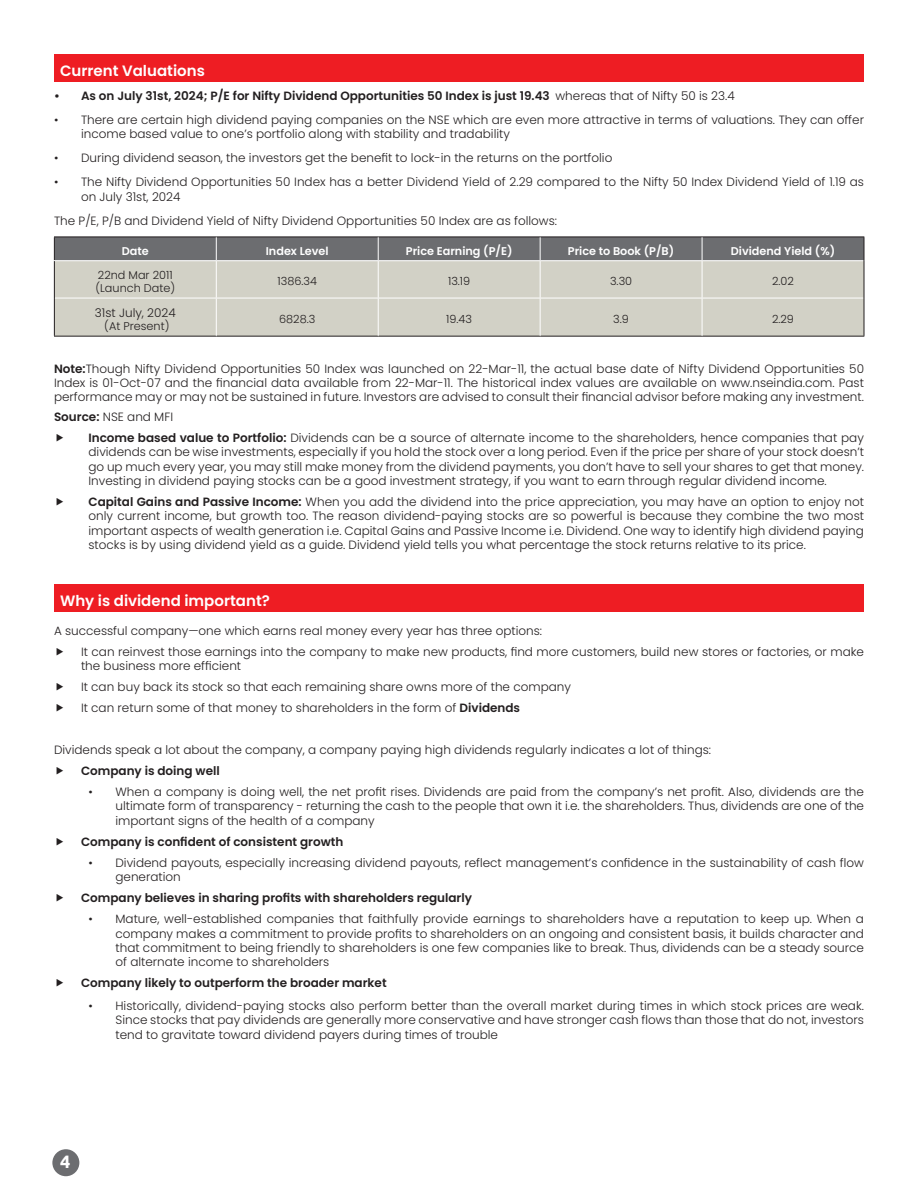
<style>
.page{position:relative;width:918px;height:1188px;background:#fff}
.page>*{position:absolute;margin:0;border:0;box-sizing:border-box;transform-origin:0 0}
.t1{font:700 18px "Ubuntu";color:#fff}
.t2{font:600 15px "Poppins";color:#fff}
.t3{font:300 12px/14.4px "Poppins";color:#231f20;text-align:justify}
.t4{font:600 12px "Poppins";color:#231f20}
.t5{font:300 11.25px "Poppins";color:#231f20}
.t6{font:600 11.25px "Poppins";color:#fff}
.s1{font-weight:300}
.s2{font-weight:600}
</style>
<div class="page">
<div style="left:52px;top:1149px;width:27px;height:27px;background:#6c6d70;border-radius:50%"></div>
<div style="left:54px;top:54px;width:810px;height:28px;background:#ee1d23"></div>
<div style="left:55px;top:261px;width:809px;height:75px;background:#d2d1c6"></div>
<hr style="left:54px;top:336px;width:162px;height:1px;background:#231f20">
<hr style="left:216px;top:336px;width:162px;height:1px;background:#231f20">
<hr style="left:378px;top:336px;width:162px;height:1px;background:#231f20">
<hr style="left:540px;top:336px;width:162px;height:1px;background:#231f20">
<hr style="left:702px;top:336px;width:162px;height:1px;background:#231f20">
<hr style="left:55px;top:298px;width:161px;height:1px;background:#fff">
<hr style="left:216px;top:298px;width:162px;height:1px;background:#fff">
<hr style="left:378px;top:298px;width:162px;height:1px;background:#fff">
<hr style="left:540px;top:298px;width:162px;height:1px;background:#fff">
<hr style="left:702px;top:298px;width:162px;height:1px;background:#fff">
<hr style="left:216px;top:261px;width:1px;height:37px;background:#fff">
<hr style="left:378px;top:261px;width:1px;height:37px;background:#fff">
<hr style="left:540px;top:261px;width:1px;height:37px;background:#fff">
<hr style="left:702px;top:261px;width:1px;height:37px;background:#fff">
<hr style="left:216px;top:298px;width:1px;height:38px;background:#fff">
<hr style="left:378px;top:298px;width:1px;height:38px;background:#fff">
<hr style="left:540px;top:298px;width:1px;height:38px;background:#fff">
<hr style="left:702px;top:298px;width:1px;height:38px;background:#fff">
<svg style="left:54px;top:237px;width:811px;height:24px;background:#707174"></svg>
<hr style="left:54px;top:261px;width:1px;height:37px;background:#231f20">
<hr style="left:864px;top:261px;width:1px;height:37px;background:#231f20">
<hr style="left:54px;top:298px;width:1px;height:38px;background:#231f20">
<hr style="left:864px;top:298px;width:1px;height:38px;background:#231f20">
<div style="left:54px;top:584px;width:810px;height:28px;background:#ee1d23"></div>
<p class="t2" style="left:60px;top:62px;width:146px">Current Valuations</p>
<p class="t4" style="left:54px;top:89px;width:682px">• As on July 31st, 2024; P/E for Nifty Dividend Opportunities 50 Index is just 19.43 <span class="s1">whereas that of Nifty 50 is 23.4</span></p>
<p class="t3" style="left:81px;top:112px;width:785px;text-indent:-27px">• There are certain high dividend paying companies on the NSE which are even more attractive in terms of valuations. They can offer income based value to one’s portfolio along with stability and tradability</p>
<p class="t3" style="left:54px;top:151px;width:560px">• During dividend season, the investors get the benefit to lock-in the returns on the portfolio</p>
<p class="t3" style="left:81px;top:175px;width:785px;text-indent:-27px">• The Nifty Dividend Opportunities 50 Index has a better Dividend Yield of 2.29 compared to the Nifty 50 Index Dividend Yield of 1.19 as on July 31st, 2024</p>
<p class="t3" style="left:54px;top:213px;width:505px">The P/E, P/B and Dividend Yield of Nifty Dividend Opportunities 50 Index are as follows:</p>
<p class="t6" style="left:122px;top:244px;width:28px">Date</p>
<p class="t6" style="left:266px;top:244px;width:64px">Index Level</p>
<p class="t6" style="left:406px;top:244px;width:108px">Price Earning (P/E)</p>
<p class="t6" style="left:568px;top:244px;width:108px">Price to Book (P/B)</p>
<p class="t6" style="left:731px;top:244px;width:106px">Dividend Yield (%)</p>
<p class="t5" style="left:98px;top:268px;width:76px">22nd Mar 2011</p>
<p class="t5" style="left:96px;top:282px;width:81px">(Launch Date)</p>
<p class="t5" style="left:278px;top:275px;width:41px">1386.34</p>
<p class="t5" style="left:448px;top:275px;width:24px">13.19</p>
<p class="t5" style="left:610px;top:275px;width:24px">3.30</p>
<p class="t5" style="left:772px;top:275px;width:23px">2.02</p>
<p class="t3" style="left:95px;top:305px;width:82px">31st July, 2024</p>
<p class="t5" style="left:104px;top:320px;width:67px">(At Present)</p>
<p class="t5" style="left:279px;top:313px;width:38px">6828.3</p>
<p class="t5" style="left:446px;top:313px;width:27px">19.43</p>
<p class="t5" style="left:613px;top:313px;width:17px">3.9</p>
<p class="t5" style="left:772px;top:313px;width:23px">2.29</p>
<p class="t3" style="left:54px;top:361px;width:812px"><span class="s2">Note:</span>Though Nifty Dividend Opportunities 50 Index was launched on 22-Mar-11, the actual base date of Nifty Dividend Opportunities 50<br>Index is 01-Oct-07 and the financial data available from 22-Mar-11. The historical index values are available on www.nseindia.com. Past performance may or may not be sustained in future. Investors are advised to consult their financial advisor before making any investment.</p>
<p class="t3" style="left:54px;top:409px;width:121px"><span class="s2">Source:</span> NSE and MFI</p>
<p class="t3" style="left:88px;top:430px;width:777px"><span class="s2">Income based value to Portfolio:</span> Dividends can be a source of alternate income to the shareholders, hence companies that pay dividends can be wise investments, especially if you hold the stock over a long period. Even if the price per share of your stock doesn’t go up much every year, you may still make money from the dividend payments, you don’t have to sell your shares to get that money.<br>Investing in dividend paying stocks can be a good investment strategy, if you want to earn through regular dividend income.</p>
<p class="t3" style="left:88px;top:495px;width:777px"><span class="s2">Capital Gains and Passive Income:</span> When you add the dividend into the price appreciation, you may have an option to enjoy not only current income, but growth too. The reason dividend-paying stocks are so powerful is because they combine the two most important aspects of wealth generation i.e. Capital Gains and Passive Income i.e. Dividend. One way to identify high dividend paying stocks is by using dividend yield as a guide. Dividend yield tells you what percentage the stock returns relative to its price.</p>
<p class="t2" style="left:60px;top:592px;width:211px">Why is dividend important?</p>
<p class="t3" style="left:54px;top:623px;width:490px">A successful company—one which earns real money every year has three options:</p>
<p class="t3" style="left:81px;top:644px;width:785px">It can reinvest those earnings into the company to make new products, find more customers, build new stores or factories, or make the business more efficient</p>
<p class="t3" style="left:81px;top:680px;width:492px">It can buy back its stock so that each remaining share owns more of the company</p>
<p class="t3" style="left:81px;top:701px;width:441px">It can return some of that money to shareholders in the form of <span class="s2">Dividends</span></p>
<p class="t3" style="left:54px;top:743px;width:659px">Dividends speak a lot about the company, a company paying high dividends regularly indicates a lot of things:</p>
<p class="t4" style="left:81px;top:764px;width:140px">Company is doing well</p>
<p class="t3" style="left:116px;top:785px;width:750px;text-indent:-27px">• When a company is doing well, the net profit rises. Dividends are paid from the company’s net profit. Also, dividends are the ultimate form of transparency - returning the cash to the people that own it i.e. the shareholders. Thus, dividends are one of the important signs of the health of a company</p>
<p class="t4" style="left:81px;top:835px;width:264px">Company is confident of consistent growth</p>
<p class="t3" style="left:116px;top:855px;width:750px;text-indent:-27px">• Dividend payouts, especially increasing dividend payouts, reflect management’s confidence in the sustainability of cash flow generation</p>
<p class="t4" style="left:81px;top:891px;width:393px">Company believes in sharing profits with shareholders regularly</p>
<p class="t3" style="left:116px;top:912px;width:750px;text-indent:-27px">• Mature, well-established companies that faithfully provide earnings to shareholders have a reputation to keep up. When a company makes a commitment to provide profits to shareholders on an ongoing and consistent basis, it builds character and that commitment to being friendly to shareholders is one few companies like to break. Thus, dividends can be a steady source of alternate income to shareholders</p>
<p class="t4" style="left:81px;top:976px;width:307px">Company likely to outperform the broader market</p>
<p class="t3" style="left:116px;top:999px;width:750px;text-indent:-27px">• Historically, dividend-paying stocks also perform better than the overall market during times in which stock prices are weak.<br>Since stocks that pay dividends are generally more conservative and have stronger cash flows than those that do not, investors tend to gravitate toward dividend payers during times of trouble</p>
<h1 class="t1" style="left:60px;top:1151px;width:12px">4</h1>
</div>
